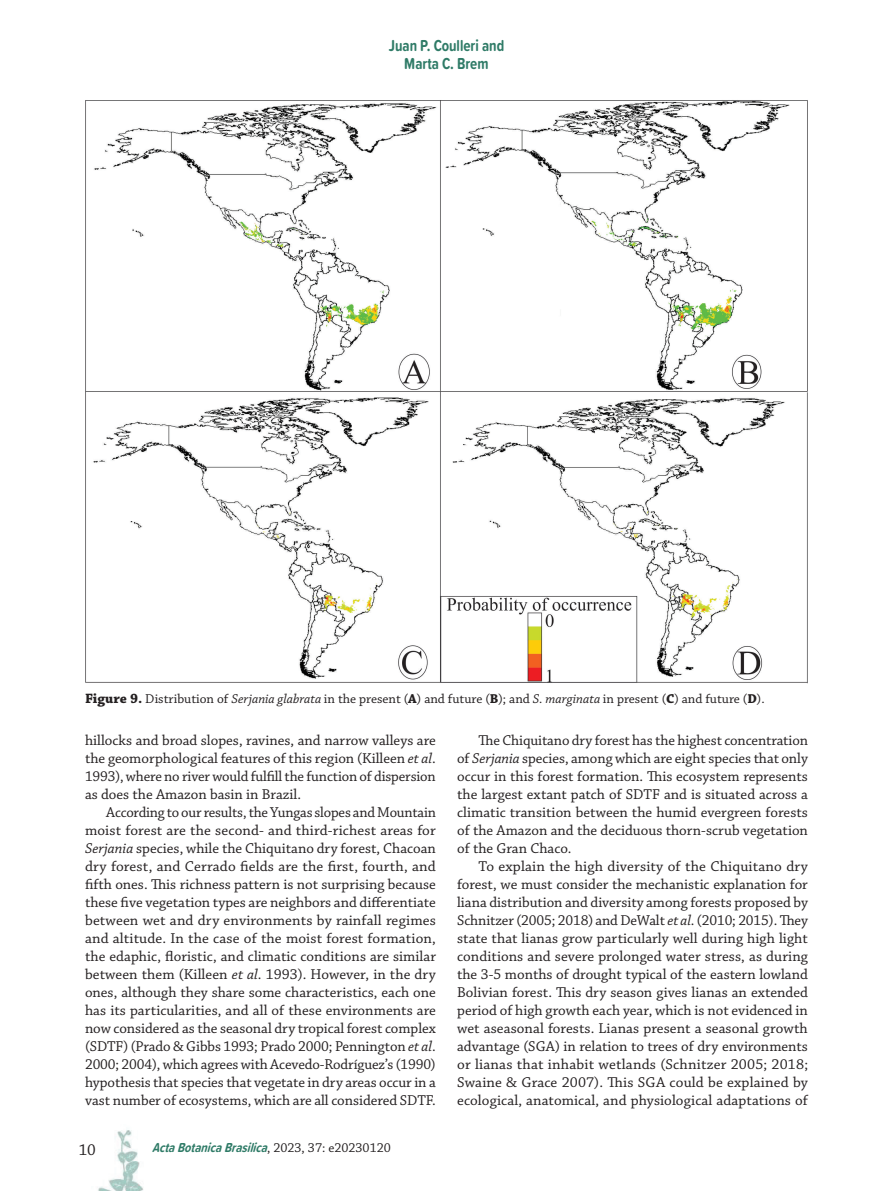
<style>
.page{position:relative;width:893px;height:1191px;background:#fff}
.page>*{position:absolute;margin:0;border:0;box-sizing:border-box;transform-origin:0 0}
.t1{font:700 16.5px/18px "Proxima Soft Cond";color:#2f7b67;text-align:center;scale:.91 1}
.t2{font:16.5px "Chaparral Pro";color:#231f20}
.t3{font:15px/18px "Chaparral Pro";color:#231f20;text-align:justify}
.t4{font:13.5px "Chaparral Pro";color:#231f20}
.t5{font:italic 700 13.5px "Proxima Soft Cond";color:#2f7b67;scale:.95 1}
.s1{font-weight:700;font-size:14.25px}
.s2{font-style:italic}
.s3{font-weight:700}
.s4{font-family:"Chaparral Pro";font-weight:400;font-style:normal;color:#231f20}
</style>
<div class="page">
<img style="left:98px;top:1130px;width:45px;height:61px">
<img style="left:85px;top:100px;width:723px;height:583px">
<p class="t1" style="left:389px;top:36px;width:128px">Juan P. Coulleri and<br>Marta C. Brem</p>
<p class="t4" style="left:85px;top:691px;width:681px"><span class="s1">Figure 9.</span> Distribution of <span class="s2">Serjania glabrata</span> in the present (<span class="s3">A</span>) and future (<span class="s3">B</span>); and <span class="s2">S. marginata</span> in present (<span class="s3">C</span>) and future (<span class="s3">D</span>).</p>
<p class="t3" style="left:85px;top:731px;width:352px">hillocks and broad slopes, ravines, and narrow valleys are the geomorphological features of this region (Killeen <span class="s2">et al</span>.<br>1993), where no river would fulfill the function of dispersion as does the Amazon basin in Brazil.</p>
<p class="t3" style="left:85px;top:803px;width:352px;text-indent:21px">According to our results, the Yungas slopes and Mountain moist forest are the second- and third-richest areas for <span class="s2">Serjania</span> species, while the Chiquitano dry forest, Chacoan dry forest, and Cerrado fields are the first, fourth, and fifth ones. This richness pattern is not surprising because these five vegetation types are neighbors and differentiate between wet and dry environments by rainfall regimes and altitude. In the case of the moist forest formation, the edaphic, floristic, and climatic conditions are similar between them (Killeen <span class="s2">et al</span>. 1993). However, in the dry ones, although they share some characteristics, each one has its particularities, and all of these environments are now considered as the seasonal dry tropical forest complex (SDTF) (Prado &amp; Gibbs 1993; Prado 2000; Pennington <span class="s2">et al</span>.<br>2000; 2004), which agrees with Acevedo-Rodríguez’s (1990) hypothesis that species that vegetate in dry areas occur in a vast number of ecosystems, which are all considered SDTF.</p>
<p class="t2" style="left:79px;top:1141px;width:19px">10</p>
<p class="t5" style="left:152px;top:1137px;width:253px">ActaBotanicaBrasilica<span class="s4">, 2 0 2 3 , 3 7 : e 2 0 2 3 0 1 2 0</span></p>
<p class="t3" style="left:457px;top:731px;width:352px;text-indent:21px">The Chiquitano dry forest has the highest concentration of <span class="s2">Serjania</span> species, among which are eight species that only occur in this forest formation. This ecosystem represents the largest extant patch of SDTF and is situated across a climatic transition between the humid evergreen forests of the Amazon and the deciduous thorn-scrub vegetation of the Gran Chaco.</p>
<p class="t3" style="left:457px;top:857px;width:352px;text-indent:21px">To explain the high diversity of the Chiquitano dry forest, we must consider the mechanistic explanation for liana distribution and diversity among forests proposed by Schnitzer (2005; 2018) and DeWalt <span class="s2">et al</span>. (2010; 2015). They state that lianas grow particularly well during high light conditions and severe prolonged water stress, as during the 3-5 months of drought typical of the eastern lowland Bolivian forest. This dry season gives lianas an extended period of high growth each year, which is not evidenced in wet aseasonal forests. Lianas present a seasonal growth advantage (SGA) in relation to trees of dry environments or lianas that inhabit wetlands (Schnitzer 2005; 2018; Swaine &amp; Grace 2007). This SGA could be explained by ecological, anatomical, and physiological adaptations of</p>
</div>
